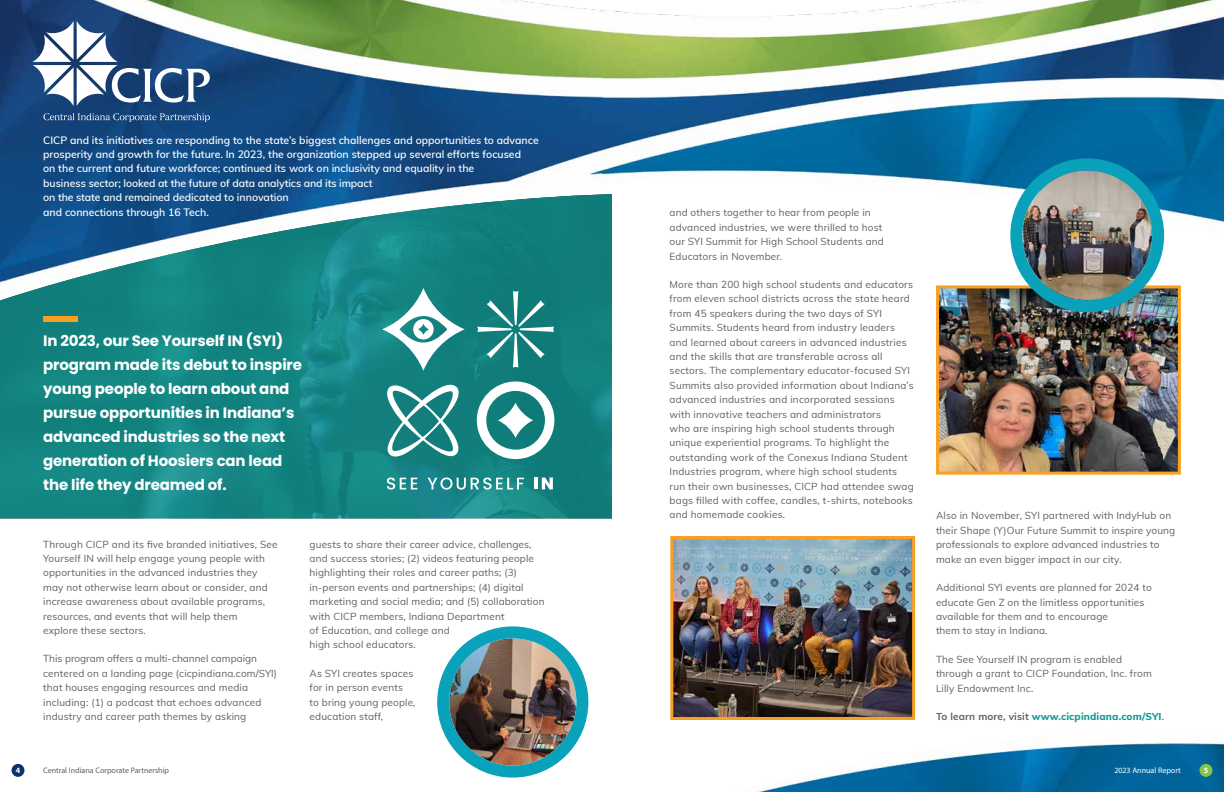
<style>
.page{position:relative;width:1224px;height:792px;background:#fff}
.page>*{position:absolute;margin:0;border:0;box-sizing:border-box;transform-origin:0 0}
.t1{font:700 15px/24px "Poppins";letter-spacing:-.01em;color:#fff}
.t2{font:600 10.5px/14.4px "Muli";color:#fff}
.t3{font:10px/14.4px "Muli";letter-spacing:.015em;color:#5f6060}
.t4{font:800 10px "Muli";letter-spacing:.015em;color:#129996}
.t5{font:8px "Myriad Pro";color:#5f6060}
.t6{font:8px "Myriad Pro";color:#fff}
.t7{font:700 8px "Myriad Pro";color:#fff}
.s1{font-weight:700;color:#5f6060}
.s2{font-weight:600;color:#5f6060}
</style>
<div class="page">
<img style="left:0;top:0;width:602px;height:194px">
<svg style="left:0;top:194px;width:612px;height:324px;background:#1e8488"></svg>
<img style="left:754px;top:736px;width:470px;height:56px">
<img style="left:602px;top:0;width:622px;height:235px">
<svg style="left:43px;top:113px;width:167px;height:9px;background:#3e6592"></svg>
<svg style="left:32px;top:21px;width:178px;height:85px"></svg>
<img style="left:450px;top:638px;width:126px;height:128px">
<div style="left:437px;top:626px;width:151px;height:152px;border:12px solid #0aa1bb;border-radius:50%"></div>
<svg style="left:477px;top:291px;width:77px;height:77px;background:#35918f"></svg>
<svg style="left:477px;top:382px;width:77px;height:77px"></svg>
<svg style="left:387px;top:478px;width:30px;height:12px"></svg>
<svg style="left:428px;top:478px;width:96px;height:12px"></svg>
<hr style="left:534px;top:477px;width:4px;height:12px;background:#fff">
<svg style="left:542px;top:477px;width:11px;height:12px"></svg>
<svg style="left:383px;top:381px;width:80px;height:76px"></svg>
<svg style="left:382px;top:288px;width:83px;height:83px"></svg>
<img style="left:670px;top:536px;width:246px;height:184px">
<img style="left:936px;top:284px;width:245px;height:191px">
<img style="left:1022px;top:170px;width:130px;height:130px;border-radius:65px">
<div style="left:1010px;top:158px;width:154px;height:154px;border:12px solid #0aa1bb;border-radius:50%"></div>
<div style="left:43px;top:317px;width:35px;height:5px;background:#f99f21"></div>
<div style="left:12px;top:764px;width:12px;height:13px;background:#0b346d;border-radius:50%"></div>
<div style="left:1200px;top:764px;width:12px;height:13px;background:#85c441;border-radius:50%"></div>
<p class="t2" style="left:43px;top:132px;width:497px">CICP and its initiatives are responding to the state’s biggest challenges and opportunities to advance prosperity and growth for the future. In 2023, the organization stepped up several efforts focused<br>on the current and future workforce; continued its work on inclusivity and equality in the<br>business sector; looked at the future of data analytics and its impact<br>on the state and remained dedicated to innovation<br>and connections through 16 Tech.</p>
<h1 class="t1" style="left:43px;top:328px;width:260px">In 2023, our See Yourself IN (SYI) program made its debut to inspire young people to learn about and pursue opportunities in Indiana’s advanced industries so the next generation of Hoosiers can lead the life they dreamed of.</h1>
<p class="t3" style="left:43px;top:536px;width:236px">Through CICP and its five branded initiatives, See Yourself IN will help engage young people with opportunities in the advanced industries they may not otherwise learn about or consider, and increase awareness about available programs, resources, and events that will help them<br>explore these sectors.</p>
<p class="t3" style="left:43px;top:651px;width:235px">This program offers a multi-channel campaign centered on a landing page (cicpindiana.com/SYI) that houses engaging resources and media including: (1) a podcast that echoes advanced industry and career path themes by asking</p>
<p class="t3" style="left:310px;top:536px;width:236px">guests to share their career advice, challenges, and success stories; (2) videos featuring people highlighting their roles and career paths; (3) in-person events and partnerships; (4) digital marketing and social media; and (5) collaboration with CICP members, Indiana Department<br>of Education, and college and<br>high school educators.</p>
<p class="t3" style="left:310px;top:666px;width:108px">As SYI creates spaces for in person events<br>to bring young people, education staff,</p>
<p class="t3" style="left:670px;top:205px;width:216px">and others together to hear from people in advanced industries, we were thrilled to host our SYI Summit for High School Students and Educators in November.</p>
<p class="t3" style="left:670px;top:277px;width:246px">More than 200 high school students and educators from eleven school districts across the state heard from 45 speakers during the two days of SYI Summits. Students heard from industry leaders and learned about careers in advanced industries and the skills that are transferable across all sectors. The complementary educator-focused SYI Summits also provided information about Indiana’s advanced industries and incorporated sessions with innovative teachers and administrators<br>who are inspiring high school students through unique experiential programs. To highlight the outstanding work of the Conexus Indiana Student Industries program, where high school students run their own businesses, CICP had attendee swag bags filled with coffee, candles, t-shirts, notebooks and homemade cookies.</p>
<p class="t3" style="left:936px;top:508px;width:241px">Also in November, SYI partnered with IndyHub on their Shape (Y)Our Future Summit to inspire young professionals to explore advanced industries to make an even bigger impact in our city.</p>
<p class="t3" style="left:936px;top:580px;width:217px">Additional SYI events are planned for 2024 to educate Gen Z on the limitless opportunities available for them and to encourage<br>them to stay in Indiana.</p>
<p class="t3" style="left:936px;top:651px;width:217px">The See Yourself IN program is enabled through a grant to CICP Foundation, Inc. from<br>Lilly Endowment Inc.</p>
<p class="t4" style="left:936px;top:709px;width:230px"><span class="s1">To learn more, visit</span> www.cicpindiana.com/SYI<span class="s2">.</span></p>
<p class="t7" style="left:16px;top:765px;width:6px">4</p>
<p class="t5" style="left:43px;top:766px;width:127px">Central Indiana Corporate Partnership</p>
<p class="t6" style="left:1114px;top:766px;width:68px">2023 Annual Report</p>
<p class="t7" style="left:1204px;top:765px;width:6px">5</p>
</div>
